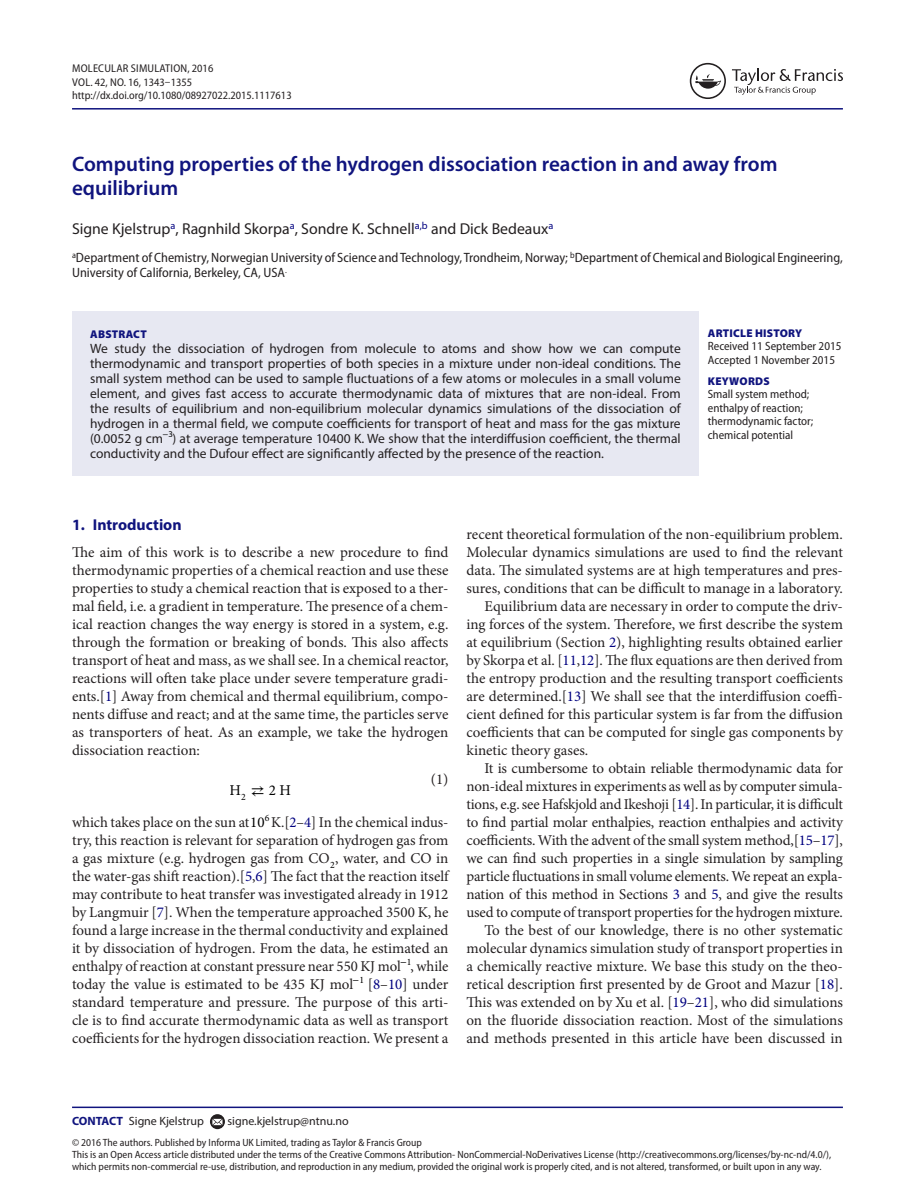
<style>
.page{position:relative;width:915px;height:1191px;background:#fff}
.page>*{position:absolute;margin:0;border:0;box-sizing:border-box;transform-origin:0 0}
.t1{font:600 21px/24px "Myriad Pro";color:#10147e}
.t2{font:15.75px "Myriad Pro";color:#231f20}
.t3{font:700 15.75px "Myriad Pro";color:#10147e}
.t4{font:15px/18px "Minion Pro";letter-spacing:-.005em;color:#231f20;text-align:justify}
.t5{font:15px "Minion Pro";color:#000}
.t6{font:13.5px/15px "Myriad Pro";color:#231f20;text-align:justify}
.t7{font:semi-condensed 13.5px/15px "Myriad Pro";color:#231f20}
.t8{font:semi-condensed 12px/13.5px "Myriad Pro";color:#231f20}
.t9{font:12px "Myriad Pro";color:#231f20}
.t10{font:semi-condensed 11.25px/13.5px "Myriad Pro";color:#231f20}
.t11{font:900 11.25px "Myriad Pro";letter-spacing:.02em;color:#10147e}
.t12{font:semi-condensed 10.5px/12px "Myriad Pro";color:#231f20}
.s1{color:#000080}
.s2{font-family:"STIX Math Sans"}
.s3{color:#000}
.s4{font-weight:700;color:#10147e}
</style>
<div class="page">
<hr style="left:72px;top:108px;width:770px;height:2px;background:#10147e">
<div style="left:72px;top:311px;width:626px;height:164px;background:#e7e8f2"></div>
<hr style="left:72px;top:1106px;width:770px;height:2px;background:#10147e">
<svg style="left:210px;top:1114px;width:15px;height:15px"></svg>
<svg style="left:212px;top:1118px;width:10px;height:7px"></svg>
<svg style="left:732px;top:69px;width:110px;height:26px"></svg>
<svg style="left:689px;top:63px;width:36px;height:36px"></svg>
<p class="t10" style="left:72px;top:62px;width:221px">Molecular Simulation, 2016<br>VOL. 42, NO. 16, 1343–1355 http://dx.doi.org/10.1080/08927022.2015.1117613</p>
<h1 class="t1" style="left:72px;top:151px;width:706px">Computing properties of the hydrogen dissociation reaction in and away from equilibrium</h1>
<p class="t2" style="left:72px;top:219px;width:483px">Signe Kjelstrup<sup>a</sup>, Ragnhild Skorpa<sup>a</sup>, Sondre K. Schnell<sup>a,b</sup> and Dick Bedeaux<sup>a</sup></p>
<p class="t7" style="left:72px;top:250px;width:772px"><sup>a</sup>Department of Chemistry, Norwegian University of Science and Technology, Trondheim, Norway; <sup>b</sup>Department of Chemical and Biological Engineering,<br>University of California, Berkeley, CA, USA<sup>.</sup></p>
<p class="t11" style="left:90px;top:327px;width:58px">ABSTRACT</p>
<p class="t6" style="left:90px;top:340px;width:592px">We study the dissociation of hydrogen from molecule to atoms and show how we can compute thermodynamic and transport properties of both species in a mixture under non-ideal conditions. The small system method can be used to sample fluctuations of a few atoms or molecules in a small volume element, and gives fast access to accurate thermodynamic data of mixtures that are non-ideal. From the results of equilibrium and non-equilibrium molecular dynamics simulations of the dissociation of hydrogen in a thermal field, we compute coefficients for transport of heat and mass for the gas mixture (0.0052 g cm<sup>−</sup><sup>3</sup>) at average temperature 10400 K. We show that the interdiffusion coefficient, the thermal conductivity and the Dufour effect are significantly affected by the presence of the reaction.</p>
<p class="t11" style="left:707px;top:326px;width:96px">ARTICLE HISTORY</p>
<p class="t8" style="left:707px;top:339px;width:135px">Received 11 September 2015<br>Accepted 1 November 2015</p>
<p class="t11" style="left:707px;top:374px;width:63px">KEYWORDS</p>
<p class="t8" style="left:707px;top:388px;width:107px">Small system method; enthalpy of reaction; thermodynamic factor; chemical potential</p>
<p class="t3" style="left:72px;top:514px;width:111px">1. Introduction</p>
<p class="t4" style="left:72px;top:543px;width:378px">The aim of this work is to describe a new procedure to find thermodynamic properties of a chemical reaction and use these properties to study a chemical reaction that is exposed to a ther&shy;mal field, i.e. a gradient in temperature. The presence of a chem&shy;ical reaction changes the way energy is stored in a system, e.g. through the formation or breaking of bonds. This also affects transport of heat and mass, as we shall see. In a chemical reactor, reactions will often take place under severe temperature gradi&shy;ents.[<span class="s1">1</span>] Away from chemical and thermal equilibrium, compo&shy;nents diffuse and react; and at the same time, the particles serve as transporters of heat. As an example, we take the hydrogen dissociation reaction:</p>
<p class="t5" style="left:229px;top:782px;width:63px">H<sub>2</sub> <span class="s2">⇄</span>2H</p>
<p class="t4" style="left:431px;top:770px;width:19px">(1)</p>
<p class="t4" style="left:72px;top:813px;width:378px">which takes place on the sun at <span class="s3">10</span><sup>6</sup> K.[<span class="s1">2</span>–<span class="s1">4</span>] In the chemical indus&shy;try, this reaction is relevant for separation of hydrogen gas from a gas mixture (e.g. hydrogen gas from CO<sub>2</sub>, water, and CO in the water-gas shift reaction).[<span class="s1">5</span>,<span class="s1">6</span>] The fact that the reaction itself may contribute to heat transfer was investigated already in 1912 by Langmuir [<span class="s1">7</span>]. When the temperature approached 3500 K, he found a large increase in the thermal conductivity and explained it by dissociation of hydrogen. From the data, he estimated an enthalpy of reaction at constant pressure near 550 KJ mol<sup>−</sup><sup>1</sup>, while today the value is estimated to be 435 KJ mol<sup>−</sup><sup>1</sup> [<span class="s1">8</span>–<span class="s1">10</span>] under standard temperature and pressure. The purpose of this arti&shy;cle is to find accurate thermodynamic data as well as transport coefficients for the hydrogen dissociation reaction. We present a</p>
<p class="t4" style="left:466px;top:525px;width:378px">recent theoretical formulation of the non-equilibrium problem.</p>
<p class="t4" style="left:466px;top:543px;width:378px">Molecular dynamics simulations are used to find the relevant</p>
<p class="t4" style="left:466px;top:561px;width:378px">data. The simulated systems are at high temperatures and pres-</p>
<p class="t4" style="left:466px;top:579px;width:378px">sures, conditions that can be difficult to manage in a laboratory.</p>
<p class="t4" style="left:484px;top:597px;width:360px">Equilibrium data are necessary in order to compute the driv-</p>
<p class="t4" style="left:466px;top:615px;width:378px">ing forces of the system. Therefore, we first describe the system</p>
<p class="t4" style="left:466px;top:633px;width:378px">at equilibrium (Section <span class="s1">2</span>), highlighting results obtained earlier</p>
<p class="t4" style="left:466px;top:651px;width:378px">by Skorpa et al. [<span class="s1">11</span>,<span class="s1">12</span>]. The flux equations are then derived from</p>
<p class="t4" style="left:466px;top:669px;width:378px">the entropy production and the resulting transport coefficients</p>
<p class="t4" style="left:466px;top:687px;width:378px">are determined.[<span class="s1">13</span>] We shall see that the interdiffusion coeffi-</p>
<p class="t4" style="left:466px;top:705px;width:378px">cient defined for this particular system is far from the diffusion</p>
<p class="t4" style="left:466px;top:723px;width:378px">coefficients that can be computed for single gas components by</p>
<p class="t4" style="left:466px;top:741px;width:123px">kinetic theory gases.</p>
<p class="t4" style="left:484px;top:759px;width:360px">It is cumbersome to obtain reliable thermodynamic data for</p>
<p class="t4" style="left:466px;top:777px;width:378px">non-ideal mixtures in experiments as well as by computer simula-</p>
<p class="t4" style="left:466px;top:795px;width:378px">tions, e.g. see Hafskjold and Ikeshoji [<span class="s1">14</span>]. In particular, it is difficult</p>
<p class="t4" style="left:466px;top:813px;width:378px">to find partial molar enthalpies, reaction enthalpies and activity</p>
<p class="t4" style="left:466px;top:831px;width:378px">coefficients. With the advent of the small system method,[<span class="s1">15</span>–<span class="s1">17</span>],</p>
<p class="t4" style="left:466px;top:849px;width:378px">we can find such properties in a single simulation by sampling</p>
<p class="t4" style="left:466px;top:867px;width:378px">particle fluctuations in small volume elements. We repeat an expla-</p>
<p class="t4" style="left:466px;top:885px;width:378px">nation of this method in Sections <span class="s1">3</span> and <span class="s1">5</span>, and give the results</p>
<p class="t4" style="left:466px;top:903px;width:378px">used to compute of transport properties for the hydrogen mixture.</p>
<p class="t4" style="left:484px;top:921px;width:360px">To the best of our knowledge, there is no other systematic</p>
<p class="t4" style="left:466px;top:939px;width:378px">molecular dynamics simulation study of transport properties in</p>
<p class="t4" style="left:466px;top:957px;width:378px">a chemically reactive mixture. We base this study on the theo-</p>
<p class="t4" style="left:466px;top:975px;width:378px">retical description first presented by de Groot and Mazur [<span class="s1">18</span>].</p>
<p class="t4" style="left:466px;top:993px;width:378px">This was extended on by Xu et al. [<span class="s1">19</span>–<span class="s1">21</span>], who did simulations</p>
<p class="t4" style="left:466px;top:1011px;width:378px">on the fluoride dissociation reaction. Most of the simulations</p>
<p class="t4" style="left:466px;top:1029px;width:378px">and methods presented in this article have been discussed in</p>
<p class="t9" style="left:72px;top:1113px;width:133px"><span class="s4">CONTACT</span> Signe Kjelstrup</p>
<p class="t9" style="left:227px;top:1113px;width:123px">signe.kjelstrup@ntnu.no</p>
<p class="t12" style="left:72px;top:1137px;width:760px">© 2016 The authors. Published by Informa UK Limited, trading as Taylor &amp; Francis Group<br>This is an Open Access article distributed under the terms of the Creative Commons Attribution- NonCommercial-NoDerivatives License (http://creativecommons.org/licenses/by-nc-nd/4.0/), which permits non-commercial re-use, distribution, and reproduction in any medium, provided the original work is properly cited, and is not altered, transformed, or built upon in any way.</p>
</div>
